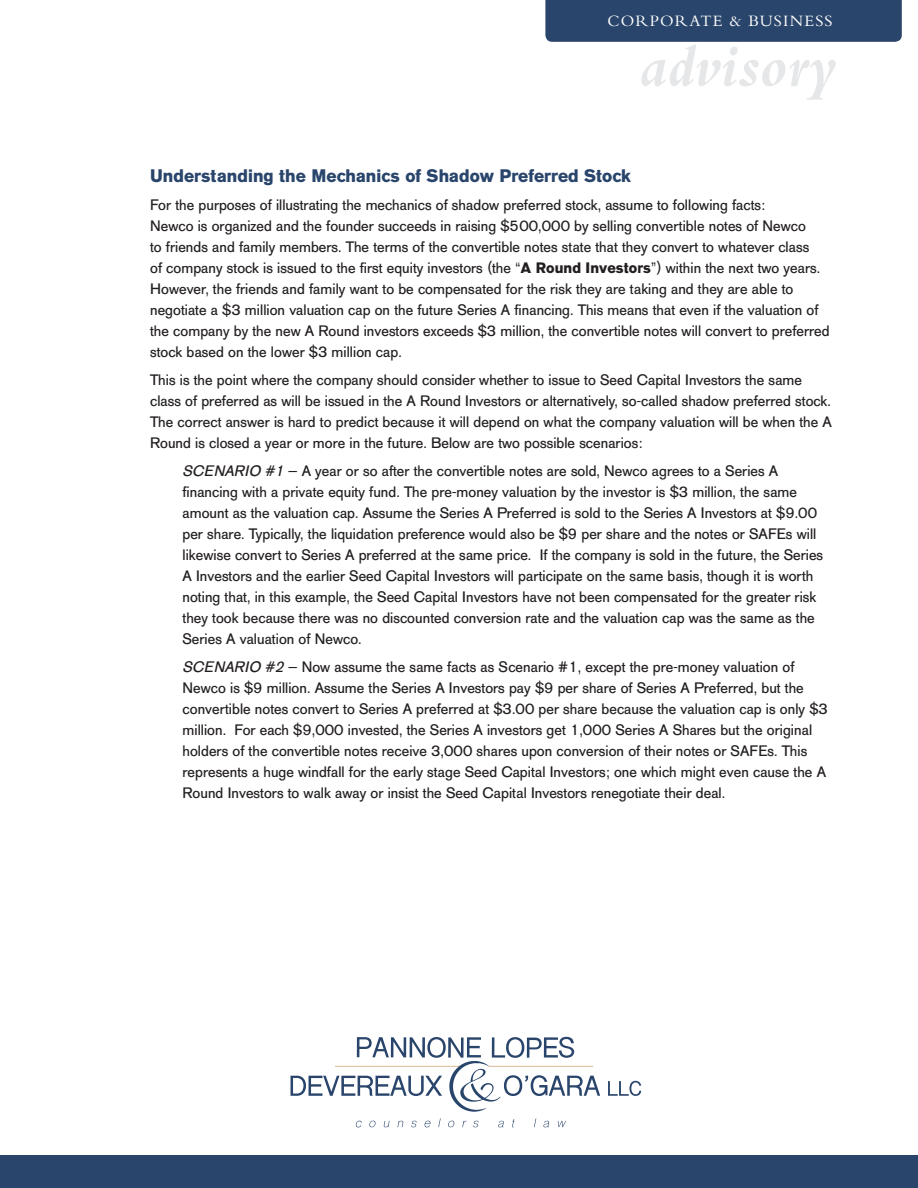
<style>
.page{position:relative;width:918px;height:1188px;background:#fff}
.page>*{position:absolute;margin:0;border:0;box-sizing:border-box;transform-origin:0 0}
.t1{font:italic 700 61.5px "Bembo";color:#e6e7e9}
.t2{font:700 18px "AG Old Face";letter-spacing:.005em;color:#29456b}
.t3{font:16.5px "Bembo";letter-spacing:.07em;color:#fff}
.t4{font:15px/21px "AG Old Face";letter-spacing:.005em;color:#231f20}
.s1{font-weight:700}
.s2{font-style:italic}
</style>
<div class="page">
<div style="left:545px;top:0;width:357px;height:42px;background:#29456b"></div>
<div style="left:0;top:1156px;width:918px;height:32px;background:#29456b"></div>
<svg style="left:608px;top:1081px;width:33px;height:15px"></svg>
<svg style="left:356px;top:1121px;width:6px;height:6px"></svg>
<svg style="left:369px;top:1121px;width:7px;height:6px"></svg>
<svg style="left:384px;top:1121px;width:6px;height:6px"></svg>
<svg style="left:397px;top:1121px;width:6px;height:6px"></svg>
<svg style="left:411px;top:1121px;width:6px;height:6px"></svg>
<svg style="left:424px;top:1121px;width:7px;height:6px"></svg>
<svg style="left:438px;top:1118px;width:3px;height:9px"></svg>
<svg style="left:448px;top:1121px;width:6px;height:6px"></svg>
<svg style="left:473px;top:1121px;width:6px;height:6px"></svg>
<svg style="left:498px;top:1121px;width:6px;height:6px"></svg>
<svg style="left:512px;top:1119px;width:3px;height:8px"></svg>
<svg style="left:534px;top:1118px;width:2px;height:9px"></svg>
<svg style="left:543px;top:1121px;width:6px;height:6px"></svg>
<svg style="left:558px;top:1121px;width:8px;height:6px"></svg>
<svg style="left:291px;top:1037px;width:309px;height:75px"></svg>
<p class="t3" style="left:608px;top:11px;width:227px">CORPORATE &amp; BUSINESS</p>
<p class="t1" style="left:640px;top:33px;width:199px">advisory</p>
<p class="t2" style="left:150px;top:165px;width:482px">Understanding the Mechanics of Shadow Preferred Stock</p>
<p class="t4" style="left:150px;top:194px;width:681px">For the purposes of illustrating the mechanics of shadow preferred stock, assume to following facts:<br>Newco is organized and the founder succeeds in raising $500,000 by selling convertible notes of Newco<br>to friends and family members. The terms of the convertible notes state that they convert to whatever class<br>of company stock is issued to the first equity investors (the “<span class="s1">A Round Investors</span>”) within the next two years.<br>However, the friends and family want to be compensated for the risk they are taking and they are able to negotiate a $3 million valuation cap on the future Series A financing. This means that even if the valuation of the company by the new A Round investors exceeds $3 million, the convertible notes will convert to preferred stock based on the lower $3 million cap.</p>
<p class="t4" style="left:150px;top:369px;width:683px">This is the point where the company should consider whether to issue to Seed Capital Investors the same class of preferred as will be issued in the A Round Investors or alternatively, so-called shadow preferred stock.<br>The correct answer is hard to predict because it will depend on what the company valuation will be when the A Round is closed a year or more in the future. Below are two possible scenarios:</p>
<p class="t4" style="left:183px;top:460px;width:642px"><span class="s2">SCENARIO #1</span> – A year or so after the convertible notes are sold, Newco agrees to a Series A financing with a private equity fund. The pre-money valuation by the investor is $3 million, the same amount as the valuation cap. Assume the Series A Preferred is sold to the Series A Investors at $9.00 per share. Typically, the liquidation preference would also be $9 per share and the notes or SAFEs will likewise convert to Series A preferred at the same price. If the company is sold in the future, the Series A Investors and the earlier Seed Capital Investors will participate on the same basis, though it is worth noting that, in this example, the Seed Capital Investors have not been compensated for the greater risk they took because there was no discounted conversion rate and the valuation cap was the same as the Series A valuation of Newco.</p>
<p class="t4" style="left:183px;top:656px;width:647px"><span class="s2">SCENARIO #2</span> – Now assume the same facts as Scenario #1, except the pre-money valuation of Newco is $9 million. Assume the Series A Investors pay $9 per share of Series A Preferred, but the convertible notes convert to Series A preferred at $3.00 per share because the valuation cap is only $3 million. For each $9,000 invested, the Series A investors get 1,000 Series A Shares but the original holders of the convertible notes receive 3,000 shares upon conversion of their notes or SAFEs. This represents a huge windfall for the early stage Seed Capital Investors; one which might even cause the A Round Investors to walk away or insist the Seed Capital Investors renegotiate their deal.</p>
</div>
